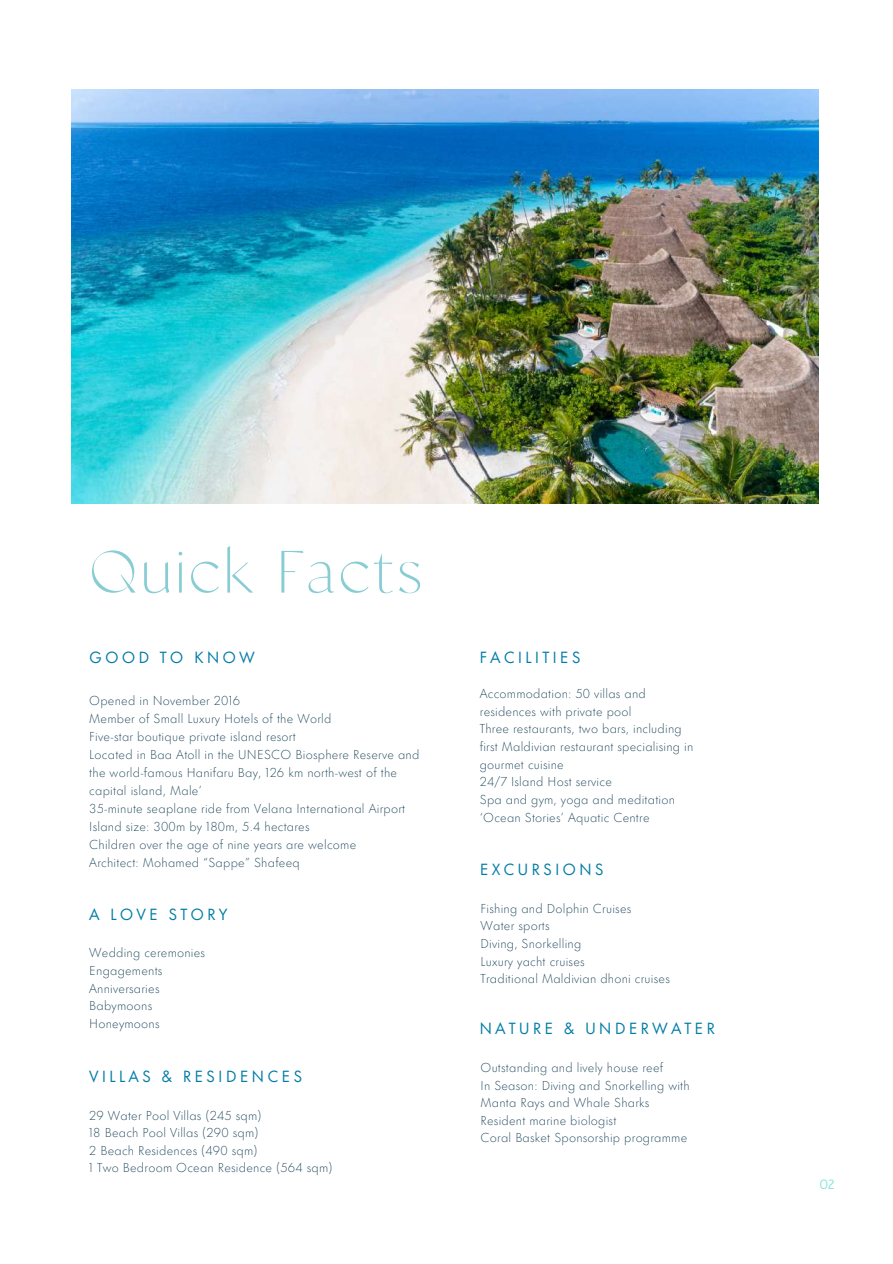
<style>
.page{position:relative;width:893px;height:1264px;background:#fff}
.page>*{position:absolute;margin:0;border:0;box-sizing:border-box;transform-origin:0 0}
.t1{font:59.55px "Classico";letter-spacing:.035em;color:#88cdd3}
.t2{font:15px "Futura Now Text";letter-spacing:.2em;color:#007ca6}
.t3{font:500 13.5px "Merlo";color:#7be1d8}
.t4{font:300 12px/17.7px "Futura Now Text";letter-spacing:.02em;color:#09364d}
</style>
<div class="page">
<img style="left:72px;top:89px;width:746px;height:414px">
<h1 class="t1" style="left:89px;top:546px;width:335px">Quick Facts</h1>
<p class="t2" style="left:89px;top:648px;width:167px">GOOD TO KNOW</p>
<p class="t4" style="left:89px;top:692px;width:331px">Opened in November 2016<br>Member of Small Luxury Hotels of the World<br>Five-star boutique private island resort<br>Located in Baa Atoll in the UNESCO Biosphere Reserve and the world-famous Hanifaru Bay, 126 km north-west of the capital island, Male’<br>35-minute seaplane ride from Velana International Airport Island size: 300m by 180m, 5.4 hectares<br>Children over the age of nine years are welcome<br>Architect: Mohamed “Sappe” Shafeeq</p>
<p class="t2" style="left:89px;top:906px;width:139px">A LOVE STORY</p>
<p class="t4" style="left:89px;top:944px;width:117px">Wedding ceremonies<br>Engagements<br>Anniversaries<br>Babymoons<br>Honeymoons</p>
<p class="t2" style="left:89px;top:1068px;width:214px">VILLAS &amp; RESIDENCES</p>
<p class="t4" style="left:89px;top:1106px;width:245px">29 Water Pool Villas (245 sqm)<br>18 Beach Pool Villas (290 sqm)<br>2 Beach Residences (490 sqm)<br>1 Two Bedroom Ocean Residence (564 sqm)</p>
<p class="t2" style="left:479px;top:648px;width:103px">FACILITIES</p>
<p class="t4" style="left:480px;top:685px;width:215px">Accommodation: 50 villas and residences with private pool<br>Three restaurants, two bars, including first Maldivian restaurant specialising in gourmet cuisine<br>24/7 Island Host service<br>Spa and gym, yoga and meditation ‘Ocean Stories’ Aquatic Centre</p>
<p class="t2" style="left:480px;top:861px;width:125px">EXCURSIONS</p>
<p class="t4" style="left:480px;top:899px;width:191px">Fishing and Dolphin Cruises<br>Water sports<br>Diving, Snorkelling<br>Luxury yacht cruises<br>Traditional Maldivian dhoni cruises</p>
<p class="t2" style="left:479px;top:1019px;width:237px">NATURE &amp; UNDERWATER</p>
<p class="t4" style="left:480px;top:1058px;width:211px">Outstanding and lively house reef<br>In Season: Diving and Snorkelling with<br>Manta Rays and Whale Sharks<br>Resident marine biologist<br>Coral Basket Sponsorship programme</p>
<p class="t3" style="left:819px;top:1178px;width:17px">02</p>
</div>
